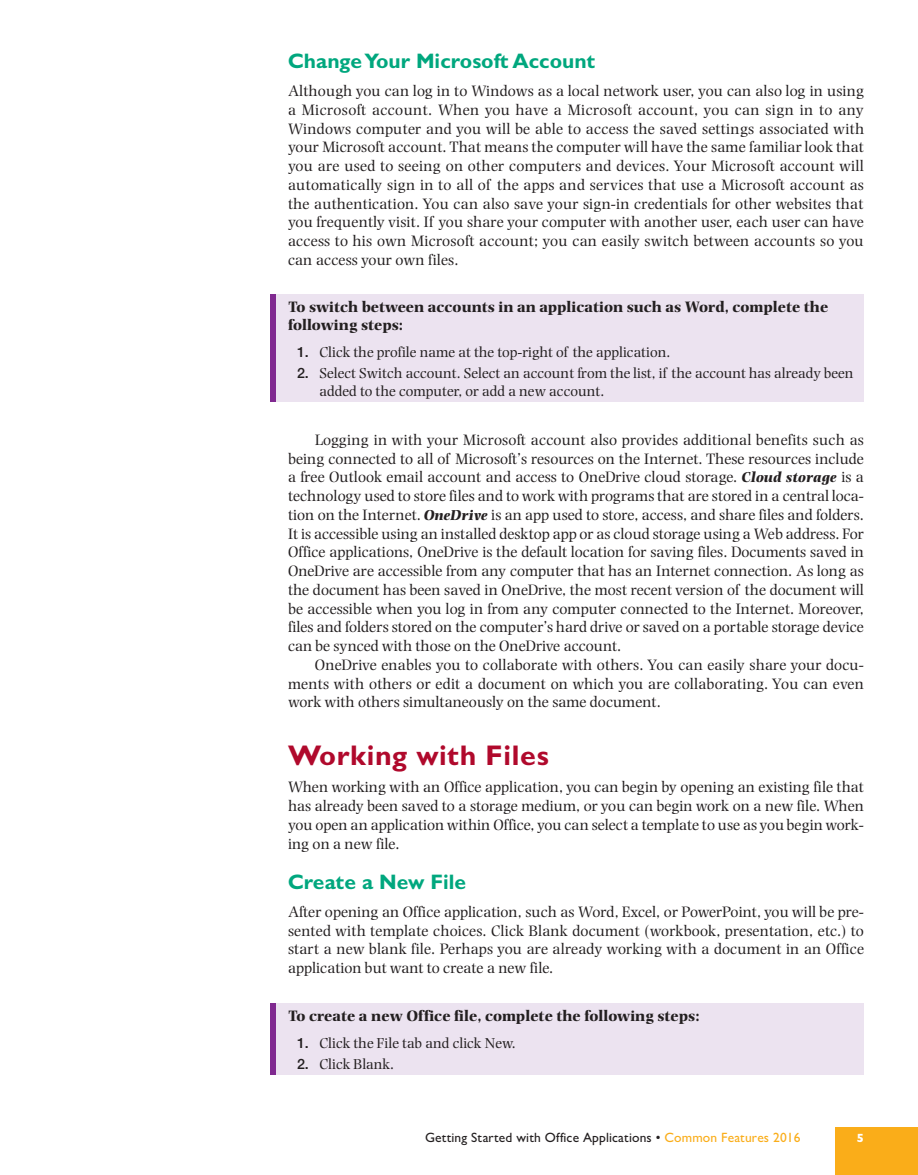
<style>
.page{position:relative;width:918px;height:1175px;background:#fff}
.page>*{position:absolute;margin:0;border:0;box-sizing:border-box;transform-origin:0 0}
.t1{font:700 28.5px "Gill Sans MT Pro";letter-spacing:.02em;color:#b0092c}
.t2{font:700 21px "Gill Sans MT Pro";color:#00a77e}
.t3{font:15.75px/18.8px "Photina MT Pro";color:#231f20;text-align:justify}
.t4{font:700 15.75px/18.8px "Photina MT Pro";color:#231f20}
.t5{font:15px/18px "Photina MT Pro";color:#231f20}
.t6{font:500 13.5px "Gill Sans MT Pro";letter-spacing:.01em;color:#231f20}
.t7{font:800 12px "Gill Sans MT Pro";color:#fff}
.s1{font-family:"Helvetica Neue LTW1 G";font-weight:500;font-size:14.25px}
.s2{font-weight:700;font-style:italic;font-size:15px}
.s3{color:#faad19}
</style>
<div class="page">
<div style="left:835px;top:1126px;width:83px;height:48px;background:#faad19"></div>
<div style="left:270px;top:294px;width:594px;height:108px;background:#ece3f0"></div>
<div style="left:270px;top:294px;width:6px;height:108px;background:#802990"></div>
<div style="left:270px;top:1003px;width:594px;height:72px;background:#ece3f0"></div>
<div style="left:270px;top:1003px;width:6px;height:72px;background:#802990"></div>
<p class="t2" style="left:288px;top:48px;width:309px">Change Your Microsoft Account</p>
<p class="t3" style="left:288px;top:82px;width:578px">Although you can log in to Windows as a local network user, you can also log in using a Microsoft account. When you have a Microsoft account, you can sign in to any Windows computer and you will be able to access the saved settings associated with your Microsoft account. That means the computer will have the same familiar look that you are used to seeing on other computers and devices. Your Microsoft account will automatically sign in to all of the apps and services that use a Microsoft account as the authentication. You can also save your sign-in credentials for other websites that you frequently visit. If you share your computer with another user, each user can have access to his own Microsoft account; you can easily switch between accounts so you can access your own files.</p>
<p class="t4" style="left:288px;top:297px;width:542px">To switch between accounts in an application such as Word, complete the following steps:</p>
<p class="t5" style="left:297px;top:343px;width:375px"><span class="s1">1.</span> Click the profile name at the top-right of the application.</p>
<p class="t5" style="left:320px;top:364px;width:536px;text-indent:-22px"><span class="s1">2.</span> Select Switch account. Select an account from the list, if the account has already been added to the computer, or add a new account.</p>
<p class="t3" style="left:315px;top:430px;width:551px">Logging in with your Microsoft account also provides additional benefits such as</p>
<p class="t3" style="left:288px;top:449px;width:577px">being connected to all of Microsoft’s resources on the Internet. These resources include</p>
<p class="t3" style="left:288px;top:468px;width:578px">a free Outlook email account and access to OneDrive cloud storage. <span class="s2">Cloud storage</span> is a</p>
<p class="t3" style="left:288px;top:487px;width:578px">technology used to store files and to work with programs that are stored in a central loca-</p>
<p class="t3" style="left:288px;top:505px;width:577px">tion on the Internet. <span class="s2">OneDrive</span> is an app used to store, access, and share files and folders.</p>
<p class="t3" style="left:288px;top:524px;width:578px">It is accessible using an installed desktop app or as cloud storage using a Web address. For</p>
<p class="t3" style="left:288px;top:543px;width:578px">Office applications, OneDrive is the default location for saving files. Documents saved in</p>
<p class="t3" style="left:288px;top:561px;width:578px">OneDrive are accessible from any computer that has an Internet connection. As long as</p>
<p class="t3" style="left:288px;top:580px;width:577px">the document has been saved in OneDrive, the most recent version of the document will</p>
<p class="t3" style="left:288px;top:599px;width:578px">be accessible when you log in from any computer connected to the Internet. Moreover,</p>
<p class="t3" style="left:288px;top:618px;width:578px">files and folders stored on the computer’s hard drive or saved on a portable storage device</p>
<p class="t3" style="left:288px;top:636px;width:335px">can be synced with those on the OneDrive account.</p>
<p class="t3" style="left:315px;top:655px;width:550px">OneDrive enables you to collaborate with others. You can easily share your docu-</p>
<p class="t3" style="left:288px;top:674px;width:578px">ments with others or edit a document on which you are collaborating. You can even</p>
<p class="t3" style="left:288px;top:693px;width:374px">work with others simultaneously on the same document.</p>
<p class="t1" style="left:288px;top:737px;width:262px">Working with Files</p>
<p class="t3" style="left:288px;top:778px;width:578px">When working with an Office application, you can begin by opening an existing file that has already been saved to a storage medium, or you can begin work on a new file. When you open an application within Office, you can select a template to use as you begin work&shy;ing on a new file.</p>
<p class="t2" style="left:288px;top:869px;width:180px">Create a New File</p>
<p class="t3" style="left:288px;top:902px;width:578px">After opening an Office application, such as Word, Excel, or PowerPoint, you will be pre&shy;sented with template choices. Click Blank document (workbook, presentation, etc.) to start a new blank file. Perhaps you are already working with a document in an Office application but want to create a new file.</p>
<p class="t4" style="left:288px;top:1006px;width:413px">To create a new Office file, complete the following steps:</p>
<p class="t5" style="left:297px;top:1034px;width:220px"><span class="s1">1.</span> Click the File tab and click New.</p>
<p class="t5" style="left:297px;top:1055px;width:99px"><span class="s1">2.</span> Click Blank.</p>
<p class="t6" style="left:425px;top:1129px;width:377px">Getting Started with Office Applications • <span class="s3">Common Features 2016</span></p>
<p class="t7" style="left:857px;top:1131px;width:9px">5</p>
</div>
